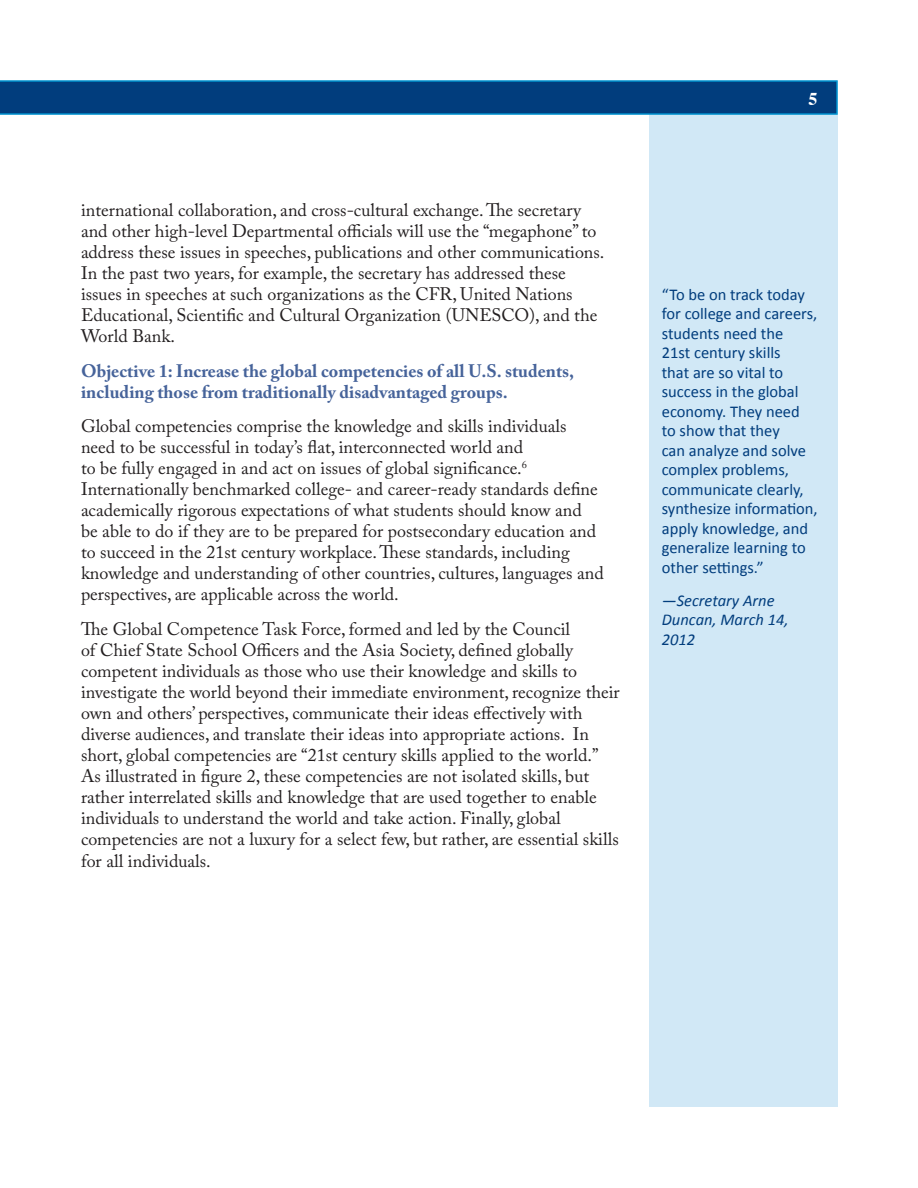
<style>
.page{position:relative;width:918px;height:1188px;background:#fff}
.page>*{position:absolute;margin:0;border:0;box-sizing:border-box;transform-origin:0 0}
.t1{font:18px/21px "Adobe Caslon Pro";color:#231f20}
.t2{font:700 18px/21px "Adobe Caslon Pro";color:#46639a}
.t3{font:700 18px "Times";color:#fff}
.t4{font:16.5px/19.5px "Calibri";color:#013d7d}
.t5{font:italic 16.5px/19.5px "Calibri";color:#013d7d}
</style>
<div class="page">
<div style="left:649px;top:81px;width:189px;height:1026px;background:#d1e8f6"></div>
<svg style="left:0;top:80px;width:838px;height:35px;background:#044685"></svg>
<p class="t1" style="left:81px;top:200px;width:525px">international collaboration, and cross-cultural exchange. The secretary and other high-level Departmental officials will use the “megaphone” to address these issues in speeches, publications and other communications.<br>In the past two years, for example, the secretary has addressed these issues in speeches at such organizations as the CFR, United Nations Educational, Scientific and Cultural Organization (UNESCO), and the World Bank.</p>
<h2 class="t2" style="left:81px;top:360px;width:495px">Objective 1: Increase the global competencies of all U.S. students, including those from traditionally disadvantaged groups.</h2>
<p class="t1" style="left:81px;top:416px;width:524px">Global competencies comprise the knowledge and skills individuals need to be successful in today’s flat, interconnected world and<br>to be fully engaged in and act on issues of global significance.<sup>6<br></sup>Internationally benchmarked college- and career-ready standards define academically rigorous expectations of what students should know and<br>be able to do if they are to be prepared for postsecondary education and to succeed in the 21st century workplace. These standards, including knowledge and understanding of other countries, cultures, languages and perspectives, are applicable across the world.</p>
<p class="t1" style="left:81px;top:618px;width:540px">The Global Competence Task Force, formed and led by the Council<br>of Chief State School Officers and the Asia Society, defined globally competent individuals as those who use their knowledge and skills to investigate the world beyond their immediate environment, recognize their own and others’ perspectives, communicate their ideas effectively with diverse audiences, and translate their ideas into appropriate actions. In short, global competencies are “21st century skills applied to the world.” As illustrated in figure 2, these competencies are not isolated skills, but rather interrelated skills and knowledge that are used together to enable individuals to understand the world and take action. Finally, global competencies are not a luxury for a select few, but rather, are essential skills for all individuals.</p>
<p class="t3" style="left:808px;top:82px;width:10px">5</p>
<p class="t4" style="left:662px;top:284px;width:157px">“To be on track today for college and careers, students need the<br>21st century skills<br>that are so vital to success in the global economy. They need to show that they<br>can analyze and solve complex problems, communicate clearly, synthesize information, apply knowledge, and generalize learning to other settings.”</p>
<p class="t5" style="left:662px;top:590px;width:128px">—Secretary Arne<br>Duncan, March 14,<br>2012</p>
</div>
